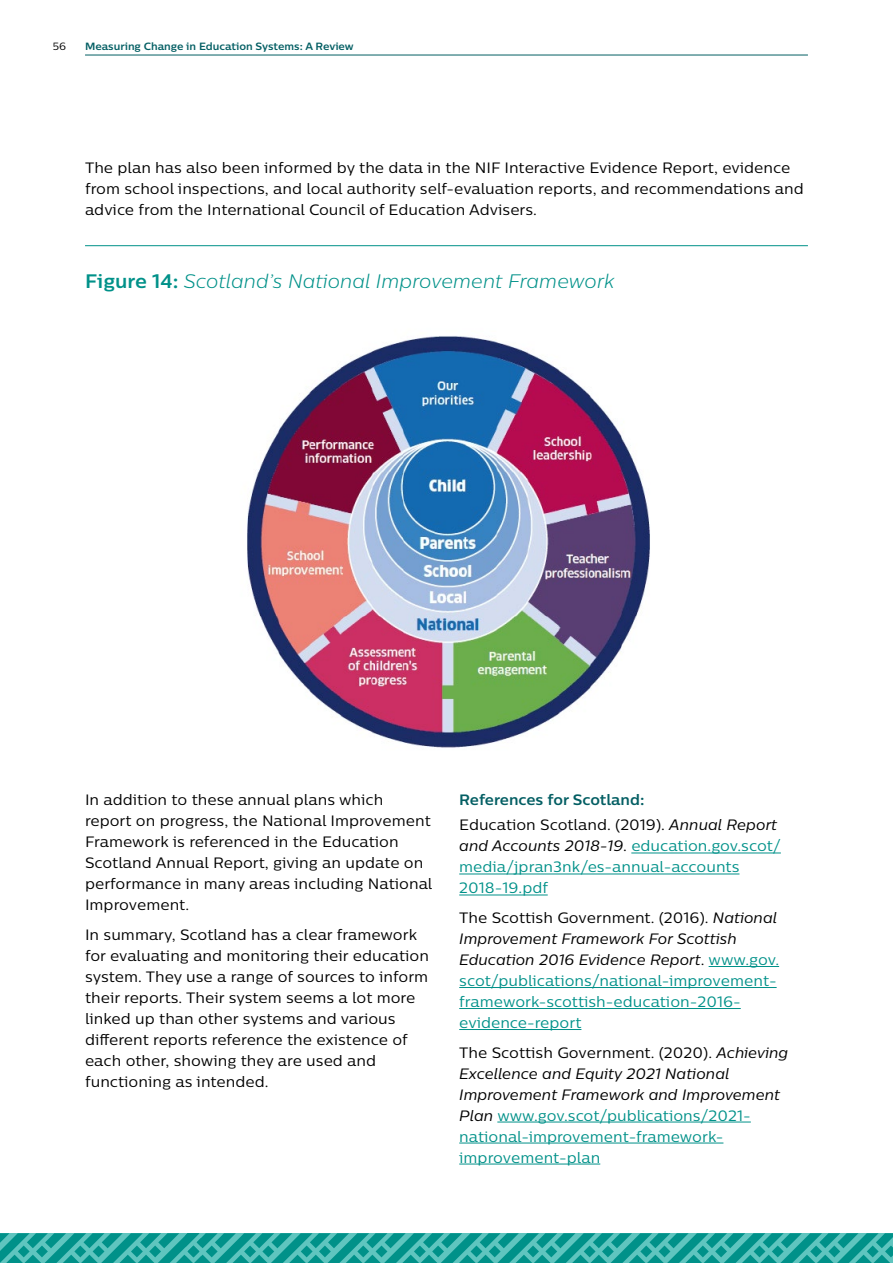
<style>
.page{position:relative;width:893px;height:1263px;background:#fff}
.page>*{position:absolute;margin:0;border:0;box-sizing:border-box;transform-origin:0 0}
.Table_Title{font:italic 300 19.5px "Centrale Sans";color:#009189}
.Body{font:15px/21px "Centrale Sans";color:#000}
.Body-2{font:15px/21px "Centrale Sans";color:#009189}
.Body-3{font:italic 15px/21px "Centrale Sans";color:#000}
.H4_headings{font:700 15px "Centrale Sans";color:#035e63}
.t1{font:700 10.5px "Centrale Sans";color:#035e63}
.t2{font:10.5px "Centrale Sans";color:#000}
.s1{font-weight:700;font-style:normal}
.s2{color:#000}
.s3{font-style:italic;color:#000}
.s4{font-style:normal}
.s5{font-style:normal;color:#009189}
</style>
<div class="page">
<svg style="left:0;top:1233px;width:893px;height:30px;background:#2ba8a1"></svg>
<hr style="left:85px;top:55px;width:723px;height:1px;background:#035e63">
<hr style="left:85px;top:245px;width:723px;height:1px;background:#009189">
<hr style="left:631px;top:853px;width:150px;height:1px;background:#009189">
<hr style="left:459px;top:874px;width:280px;height:1px;background:#009189">
<hr style="left:459px;top:895px;width:89px;height:1px;background:#009189">
<hr style="left:709px;top:966px;width:70px;height:1px;background:#009189">
<hr style="left:459px;top:987px;width:318px;height:1px;background:#009189">
<hr style="left:459px;top:1008px;width:282px;height:1px;background:#009189">
<hr style="left:459px;top:1029px;width:122px;height:1px;background:#009189">
<hr style="left:497px;top:1122px;width:254px;height:1px;background:#009189">
<hr style="left:459px;top:1143px;width:264px;height:1px;background:#009189">
<hr style="left:459px;top:1164px;width:141px;height:1px;background:#009189">
<img style="left:247px;top:336px;width:403px;height:412px">
<p class="t2" style="left:53px;top:40px;width:15px">56</p>
<p class="t1" style="left:85px;top:40px;width:270px">Measuring Change in Education Systems: A Review</p>
<p class="Body" style="left:85px;top:157px;width:720px">The plan has also been informed by the data in the NIF Interactive Evidence Report, evidence from school inspections, and local authority self-evaluation reports, and recommendations and advice from the International Council of Education Advisers.</p>
<p class="Table_Title" style="left:85px;top:269px;width:531px"><span class="s1">Figure 14:</span> Scotland’s National Improvement Framework</p>
<p class="Body" style="left:85px;top:789px;width:349px">In addition to these annual plans which report on progress, the National Improvement Framework is referenced in the Education Scotland Annual Report, giving an update on performance in many areas including National Improvement.</p>
<p class="Body" style="left:85px;top:924px;width:345px">In summary, Scotland has a clear framework for evaluating and monitoring their education system. They use a range of sources to inform their reports. Their system seems a lot more linked up than other systems and various different reports reference the existence of each other, showing they are used and functioning as intended.</p>
<p class="H4_headings" style="left:459px;top:790px;width:187px">References for Scotland:</p>
<p class="Body-2" style="left:459px;top:814px;width:323px"><span class="s2">Education Scotland. (2019).</span> <span class="s3">Annual Report and Accounts 2018-19</span><span class="s2">.</span> education.gov.scot/ media/jpran3nk/es-annual-accounts 2018-19.pdf</p>
<p class="Body-2" style="left:459px;top:907px;width:321px"><span class="s2">The Scottish Government. (2016).</span> <span class="s3">National Improvement Framework For Scottish Education 2016 Evidence Report</span><span class="s2">.</span> www.gov. scot/publications/national-improvement&shy;framework-scottish-education-2016- evidence-report</p>
<p class="Body-3" style="left:459px;top:1041px;width:331px"><span class="s4">The Scottish Government. (2020).</span> Achieving Excellence and Equity 2021 National Improvement Framework and Improvement Plan <span class="s5">www.gov.scot/publications/2021- national-improvement-framework&shy;improvement-plan</span></p>
</div>
